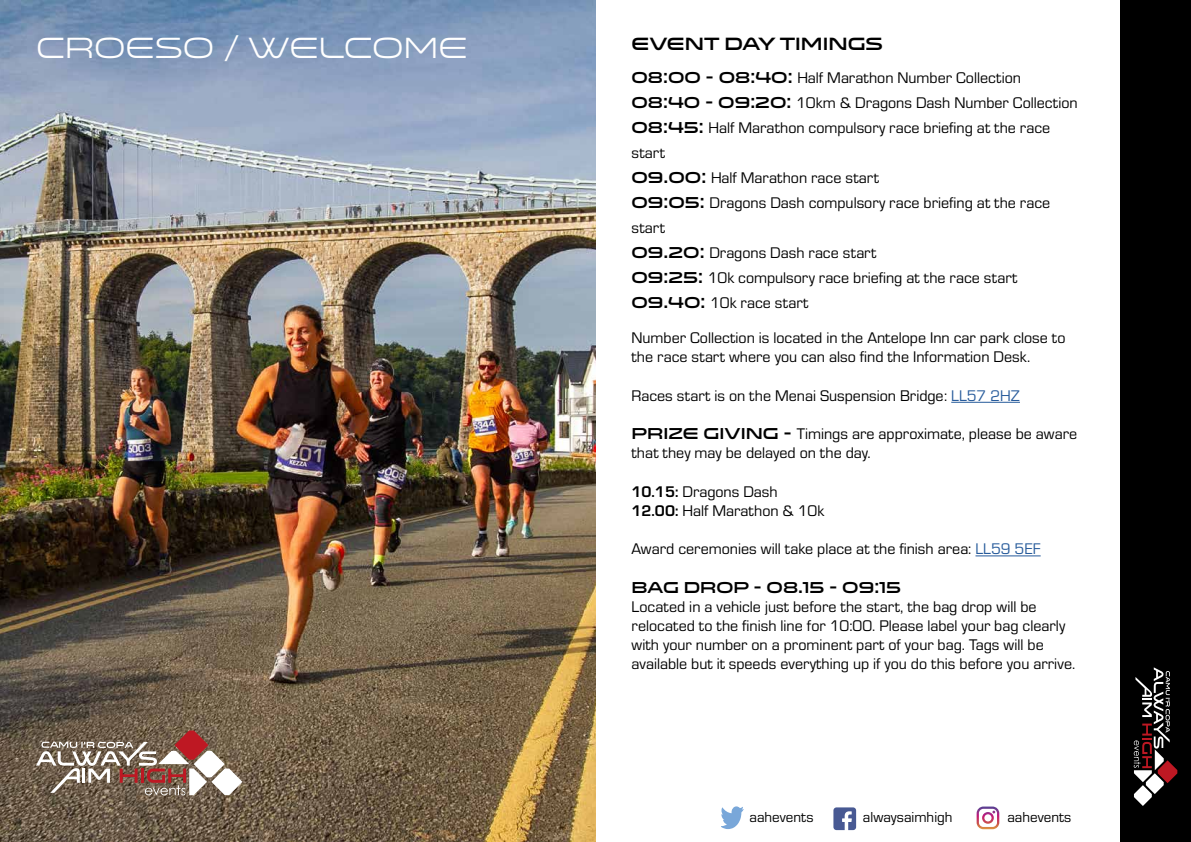
<style>
.page{position:relative;width:1191px;height:842px;background:#fff}
.page>*{position:absolute;margin:0;border:0;box-sizing:border-box;transform-origin:0 0}
.t1{font:29.6px "Venera 500";color:#fff}
.t2{font:18px "Venera 900";color:#000}
.t3{font:16px/25px "Eurostile";color:#000}
.t4{font:16px "Venera 900";color:#000}
.t5{font:15px "Eurostile";color:#000}
.t6{font:15px "Eurostile";color:#010202}
.s1{font-family:"Venera 900"}
.s2{color:#275b9b}
.s3{font-weight:700}
</style>
<div class="page">
<div style="left:1120px;top:0;width:71px;height:842px;background:#000"></div>
<svg style="left:833px;top:807px;width:23px;height:23px"></svg>
<svg style="left:976px;top:806px;width:23px;height:23px"></svg>
<svg style="left:721px;top:806px;width:22px;height:23px"></svg>
<img style="left:0;top:0;width:595px;height:842px">
<svg style="left:1133px;top:667px;width:44px;height:139px"></svg>
<hr style="left:951px;top:402px;width:69px;height:1px;background:#275b9b">
<hr style="left:975px;top:555px;width:65px;height:1px;background:#275b9b">
<svg style="left:14px;top:667px;width:228px;height:139px;background:#7a6859"></svg>
<h1 class="t1" style="left:36px;top:30px;width:433px">CROESO / WELCOME</h1>
<p class="t2" style="left:631px;top:32px;width:253px">EVENT DAY TIMINGS</p>
<p class="t3" style="left:631px;top:64px;width:448px"><span class="s1">08:00 - 08:40:</span> Half Marathon Number Collection <span class="s1">08:40 - 09:20:</span> 10km &amp; Dragons Dash Number Collection <span class="s1">08:45:</span> Half Marathon compulsory race briefing at the race start<br><span class="s1">09.00:</span> Half Marathon race start<br><span class="s1">09:05:</span> Dragons Dash compulsory race briefing at the race start<br><span class="s1">09.20:</span> Dragons Dash race start<br><span class="s1">09:25:</span> 10k compulsory race briefing at the race start <span class="s1">09.40:</span> 10k race start</p>
<p class="t3" style="left:631px;top:327px;width:435px;line-height:19.2px">Number Collection is located in the Antelope Inn car park close to the race start where you can also find the Information Desk.</p>
<p class="t3" style="left:631px;top:382px;width:390px">Races start is on the Menai Suspension Bridge: <span class="s2">LL57 2HZ</span></p>
<p class="t3" style="left:631px;top:423px;width:447px;line-height:19.2px"><span class="s1">PRIZE GIVING -</span> Timings are approximate, please be aware that they may be delayed on the day.</p>
<p class="t3" style="left:631px;top:481px;width:194px;line-height:19.2px"><span class="s3">10.15:</span> Dragons Dash<br><span class="s3">12.00:</span> Half Marathon &amp; 10k</p>
<p class="t3" style="left:631px;top:536px;width:411px">Award ceremonies will take place at the finish area: <span class="s2">LL59 5EF</span></p>
<p class="t4" style="left:631px;top:577px;width:271px">BAG DROP - 08.15 - 09:15</p>
<p class="t3" style="left:631px;top:596px;width:445px;line-height:19.2px">Located in a vehicle just before the start, the bag drop will be relocated to the finish line for 10:00. Please label your bag clearly with your number on a prominent part of your bag. Tags will be available but it speeds everything up if you do this before you arrive.</p>
<p class="t6" style="left:749px;top:807px;width:65px">aahevents</p>
<p class="t5" style="left:863px;top:807px;width:91px">alwaysaimhigh</p>
<p class="t5" style="left:1007px;top:807px;width:65px">aahevents</p>
</div>
